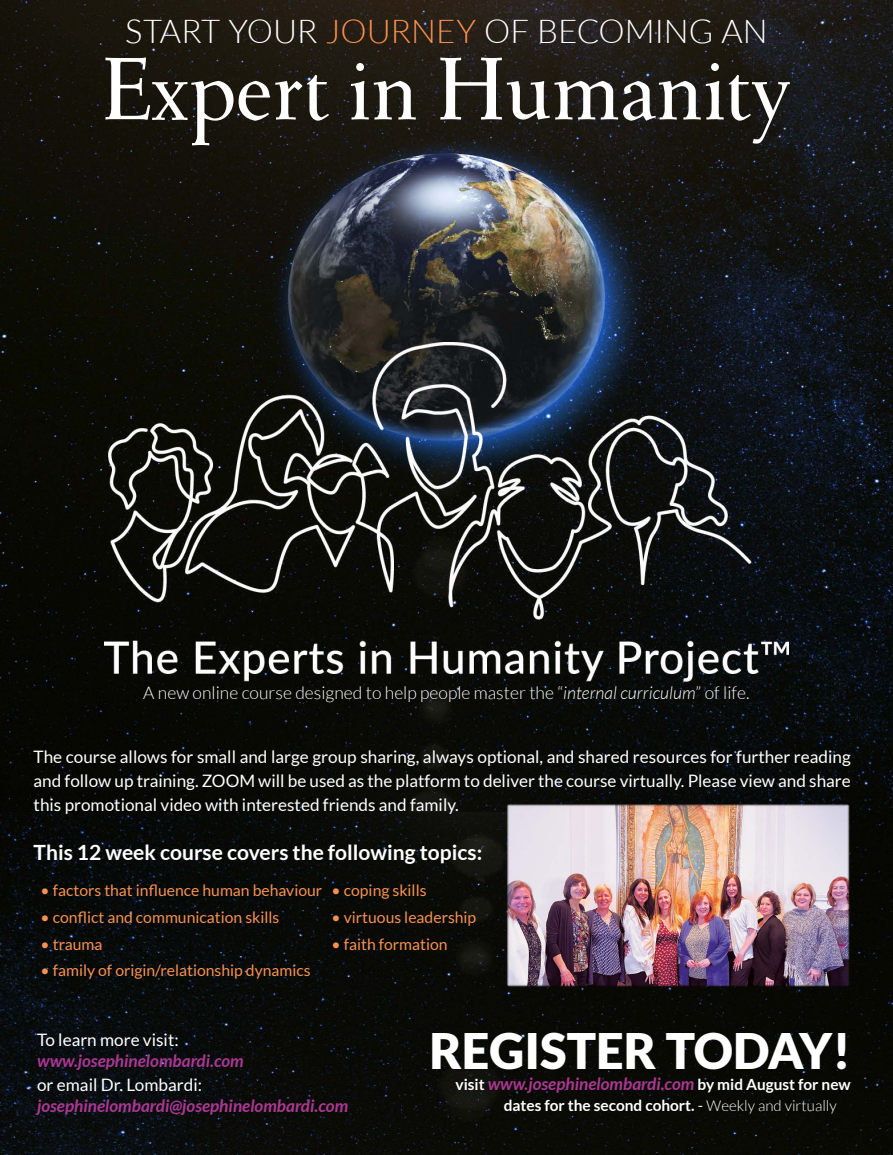
<style>
.page{position:relative;width:893px;height:1155px;background:#fff}
.page>*{position:absolute;margin:0;border:0;box-sizing:border-box;transform-origin:0 0}
.t1{font:600 105px "OPTI De Roos";color:#fff}
.t2{font:900 49px "Lato";color:#fff}
.t3{font:300 32.9px "Lato";letter-spacing:-.005em;color:#fff}
.t4{font:700 21px "Lato";color:#fff}
.t5{font:300 17.5px "Lato";color:#fff}
.t6{font:17.15px/23.8px "Lato";color:#fff;text-align:justify}
.t7{font:italic 700 17.15px "Lato";color:#ad3794}
.t8{font:15.75px "Lato";color:#f79151}
.t9{font:700 15.4px "Lato";color:#fff}
.s1{color:#f79151}
.s2{font-style:italic}
.s3{font-style:normal;font-size:15.4px;color:#fff}
.s4{font-weight:400}
.s5{font-weight:300;font-size:15.05px}
</style>
<div class="page">
<img style="left:0;top:0;width:892px;height:812px">
<img style="left:0;top:812px;width:892px;height:343px">
<img style="left:104px;top:343px;width:685px;height:338px">
<img style="left:505px;top:803px;width:345px;height:184px">
<h3 class="t3" style="left:125px;top:14px;width:644px">START YOUR <span class="s1">JOURNEY</span> OF BECOMING AN</h3>
<h1 class="t1" style="left:102px;top:38px;width:689px">Expert in Humanity</h1>
<p class="t5" style="left:143px;top:683px;width:608px">A new online course designed to help people master the “<span class="s2">internal curriculum</span>” of life.</p>
<p class="t6" style="left:34px;top:745px;width:818px">The course allows for small and large group sharing, always optional, and shared resources for further reading and follow up training. ZOOM will be used as the platform to deliver the course virtually. Please view and share this promotional video with interested friends and family.</p>
<p class="t4" style="left:34px;top:840px;width:450px">This 12 week course covers the following topics:</p>
<p class="t8" style="left:41px;top:882px;width:283px">• factors that influence human behaviour</p>
<p class="t8" style="left:41px;top:909px;width:240px">• conflict and communication skills</p>
<p class="t8" style="left:41px;top:935px;width:63px">• trauma</p>
<p class="t8" style="left:41px;top:962px;width:271px">• family of origin/relationship dynamics</p>
<p class="t8" style="left:331px;top:882px;width:96px">• coping skills</p>
<p class="t8" style="left:331px;top:909px;width:146px">• virtuous leadership</p>
<p class="t8" style="left:331px;top:935px;width:117px">• faith formation</p>
<p class="t6" style="left:37px;top:1028px;width:143px">To learn more visit:</p>
<p class="t7" style="left:37px;top:1051px;width:208px">www.josephinelombardi.com</p>
<p class="t6" style="left:37px;top:1073px;width:166px">or email Dr. Lombardi:</p>
<p class="t7" style="left:37px;top:1096px;width:312px">josephinelombardi@josephinelombardi.com</p>
<h2 class="t2" style="left:429px;top:1022px;width:423px">REGISTER TODAY!</h2>
<p class="t7" style="left:455px;top:1074px;width:397px"><span class="s3">visit</span> www.josephinelombardi.com <span class="s3">by mid August for new</span></p>
<p class="t9" style="left:503px;top:1097px;width:334px">dates for the second cohort. <span class="s4">-</span> <span class="s5">Weekly and virtually</span></p>
</div>
